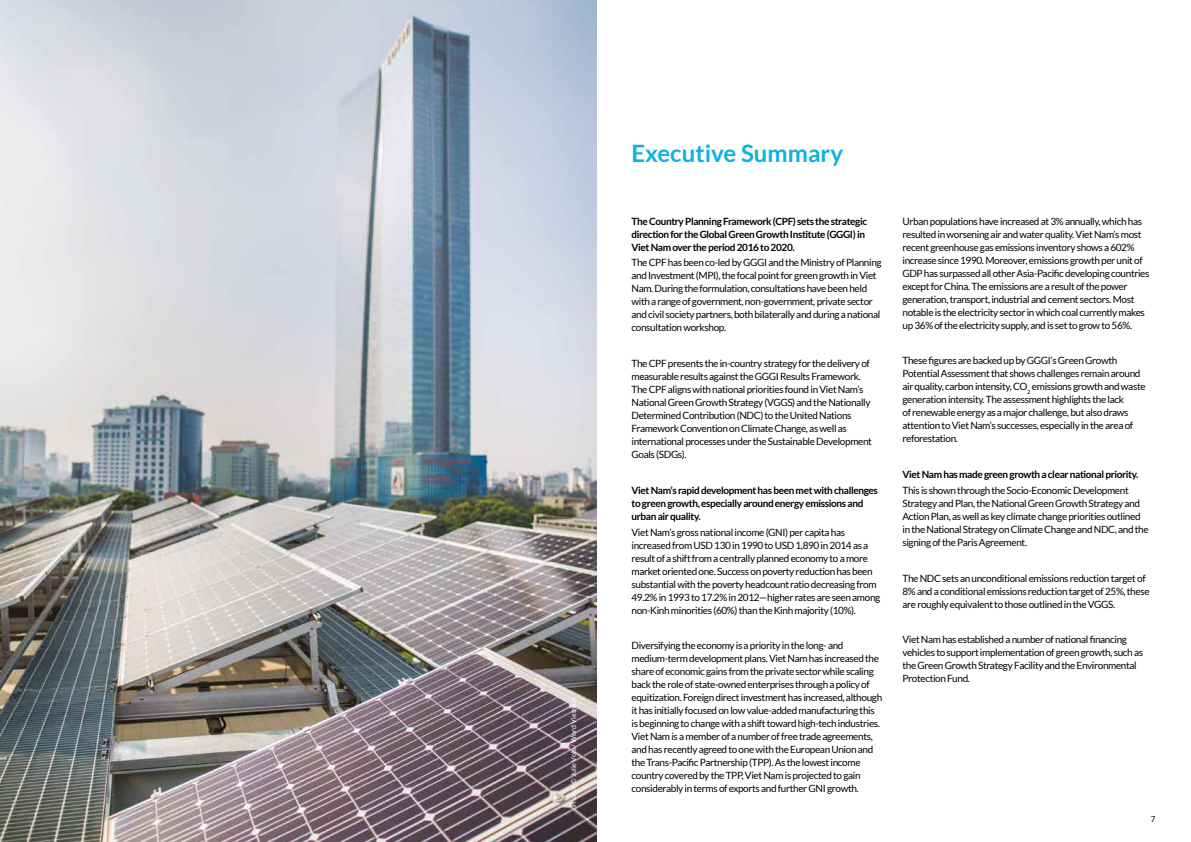
<style>
.page{position:relative;width:1191px;height:842px;background:#fff}
.page>*{position:absolute;margin:0;border:0;box-sizing:border-box;transform-origin:0 0}
.t1{font:700 24px "Lato";color:#0fb1e3}
.t2{font:10px/13px "Lato";letter-spacing:-.035em;color:#000}
.t3{font:700 10px/13px "Lato";letter-spacing:-.035em;color:#000}
.t4{font:8px "Lato";color:#000}
.t5{font:7px "Lato";color:#fff}
</style>
<div class="page">
<img style="left:0;top:0;width:596px;height:842px">
<p class="t5" style="left:570px;top:807px;width:111px;rotate:-90deg">Photos © Julie Vola / Word Vietnam</p>
<h1 class="t1" style="left:631px;top:140px;width:213px">Executive Summary</h1>
<p class="t3" style="left:631px;top:214px;width:237px">The Country Planning Framework (CPF) sets the strategic direction for the Global Green Growth Institute (GGGI) in<br>Viet Nam over the period 2016 to 2020.</p>
<p class="t2" style="left:631px;top:256px;width:252px">The CPF has been co-led by GGGI and the Ministry of Planning and Investment (MPI), the focal point for green growth in Viet Nam. During the formulation, consultations have been held with a range of government, non-government, private sector and civil society partners, both bilaterally and during a national consultation workshop.</p>
<p class="t2" style="left:631px;top:357px;width:242px">The CPF presents the in-country strategy for the delivery of measurable results against the GGGI Results Framework.<br>The CPF aligns with national priorities found in Viet Nam’s National Green Growth Strategy (VGGS) and the Nationally Determined Contribution (NDC) to the United Nations Framework Convention on Climate Change, as well as international processes under the Sustainable Development Goals (SDGs).</p>
<p class="t3" style="left:631px;top:483px;width:248px">Viet Nam’s rapid development has been met with challenges to green growth, especially around energy emissions and urban air quality.</p>
<p class="t2" style="left:631px;top:525px;width:250px">Viet Nam’s gross national income (GNI) per capita has increased from USD 130 in 1990 to USD 1,890 in 2014 as a result of a shift from a centrally planned economy to a more market oriented one. Success on poverty reduction has been substantial with the poverty headcount ratio decreasing from 49.2% in 1993 to 17.2% in 2012—higher rates are seen among non-Kinh minorities (60%) than the Kinh majority (10%).</p>
<p class="t2" style="left:631px;top:639px;width:252px">Diversifying the economy is a priority in the long- and medium‑term development plans. Viet Nam has increased the share of economic gains from the private sector while scaling back the role of state-owned enterprises through a policy of equitization. Foreign direct investment has increased, although it has initially focused on low value-added manufacturing this is beginning to change with a shift toward high-tech industries.<br>Viet Nam is a member of a number of free trade agreements, and has recently agreed to one with the European Union and the Trans-Pacific Partnership (TPP). As the lowest income country covered by the TPP, Viet Nam is projected to gain considerably in terms of exports and further GNI growth.</p>
<p class="t2" style="left:902px;top:214px;width:248px">Urban populations have increased at 3% annually, which has resulted in worsening air and water quality. Viet Nam’s most recent greenhouse gas emissions inventory shows a 602% increase since 1990. Moreover, emissions growth per unit of GDP has surpassed all other Asia-Pacific developing countries except for China. The emissions are a result of the power generation, transport, industrial and cement sectors. Most notable is the electricity sector in which coal currently makes up 36% of the electricity supply, and is set to grow to 56%.</p>
<p class="t2" style="left:902px;top:354px;width:245px">These figures are backed up by GGGI’s Green Growth Potential Assessment that shows challenges remain around air quality, carbon intensity, CO<sub>2</sub> emissions growth and waste generation intensity. The assessment highlights the lack<br>of renewable energy as a major challenge, but also draws attention to Viet Nam’s successes, especially in the area of reforestation.</p>
<p class="t3" style="left:902px;top:468px;width:237px">Viet Nam has made green growth a clear national priority.</p>
<p class="t2" style="left:902px;top:484px;width:248px">This is shown through the Socio-Economic Development Strategy and Plan, the National Green Growth Strategy and Action Plan, as well as key climate change priorities outlined in the National Strategy on Climate Change and NDC, and the signing of the Paris Agreement.</p>
<p class="t2" style="left:902px;top:571px;width:249px">The NDC sets an unconditional emissions reduction target of<br>8% and a conditional emissions reduction target of 25%, these are roughly equivalent to those outlined in the VGGS.</p>
<p class="t2" style="left:902px;top:633px;width:242px">Viet Nam has established a number of national financing vehicles to support implementation of green growth, such as the Green Growth Strategy Facility and the Environmental Protection Fund.</p>
<p class="t4" style="left:1150px;top:815px;width:6px">7</p>
</div>
